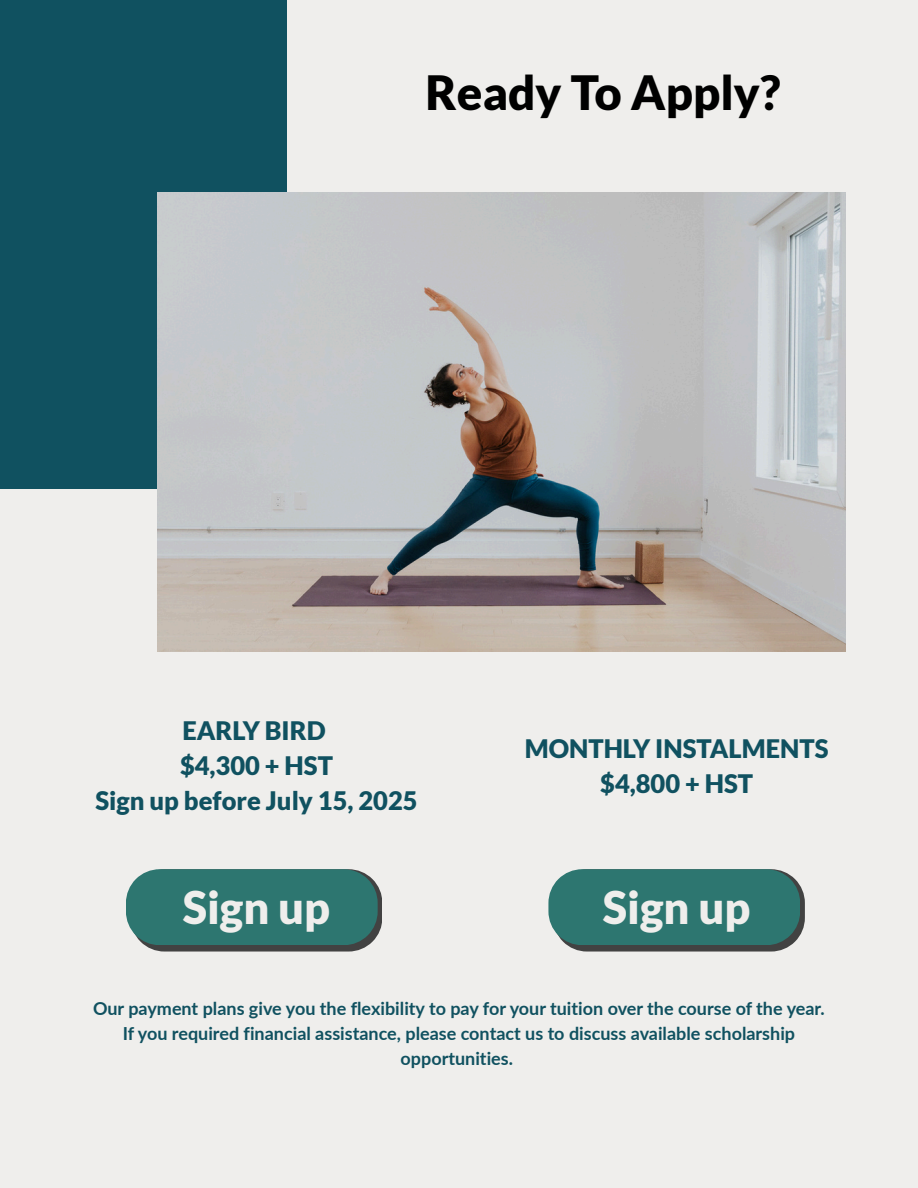
<style>
.page{position:relative;width:918px;height:1188px;background:#efeeec}
.page>*{position:absolute;margin:0;border:0;box-sizing:border-box;transform-origin:0 0}
.t1{font:900 47.25px "Lato";color:#000}
.t2{font:900 45px "Lato";color:#efeeec}
.t3{font:900 25.5px/34.8px "Lato";color:#105160;text-align:center}
.t4{font:700 18px/24.8px "Lato";color:#105160;text-align:center}
</style>
<div class="page">
<div style="left:0;top:1px;width:287px;height:488px;background:#105160"></div>
<img style="left:157px;top:192px;width:689px;height:459px">
<svg style="left:126px;top:869px;width:256px;height:83px;background:#3a7872"></svg>
<svg style="left:548px;top:869px;width:257px;height:83px;background:#3a7873"></svg>
<h1 class="t1" style="left:426px;top:63px;width:357px">Ready To Apply?</h1>
<h3 class="t3" style="left:95px;top:713px;width:324px">EARLY BIRD<br>$4,300 + HST<br>Sign up before July 15, 2025</h3>
<p class="t3" style="left:525px;top:731px;width:305px">MONTHLY INSTALMENTS $4,800 + HST</p>
<h1 class="t2" style="left:183px;top:880px;width:149px">Sign up</h1>
<h1 class="t2" style="left:603px;top:880px;width:149px">Sign up</h1>
<h2 class="t4" style="left:93px;top:996px;width:733px">Our payment plans give you the flexibility to pay for your tuition over the course of the year.<br>If you required financial assistance, please contact us to discuss available scholarship opportunities.</h2>
</div>
